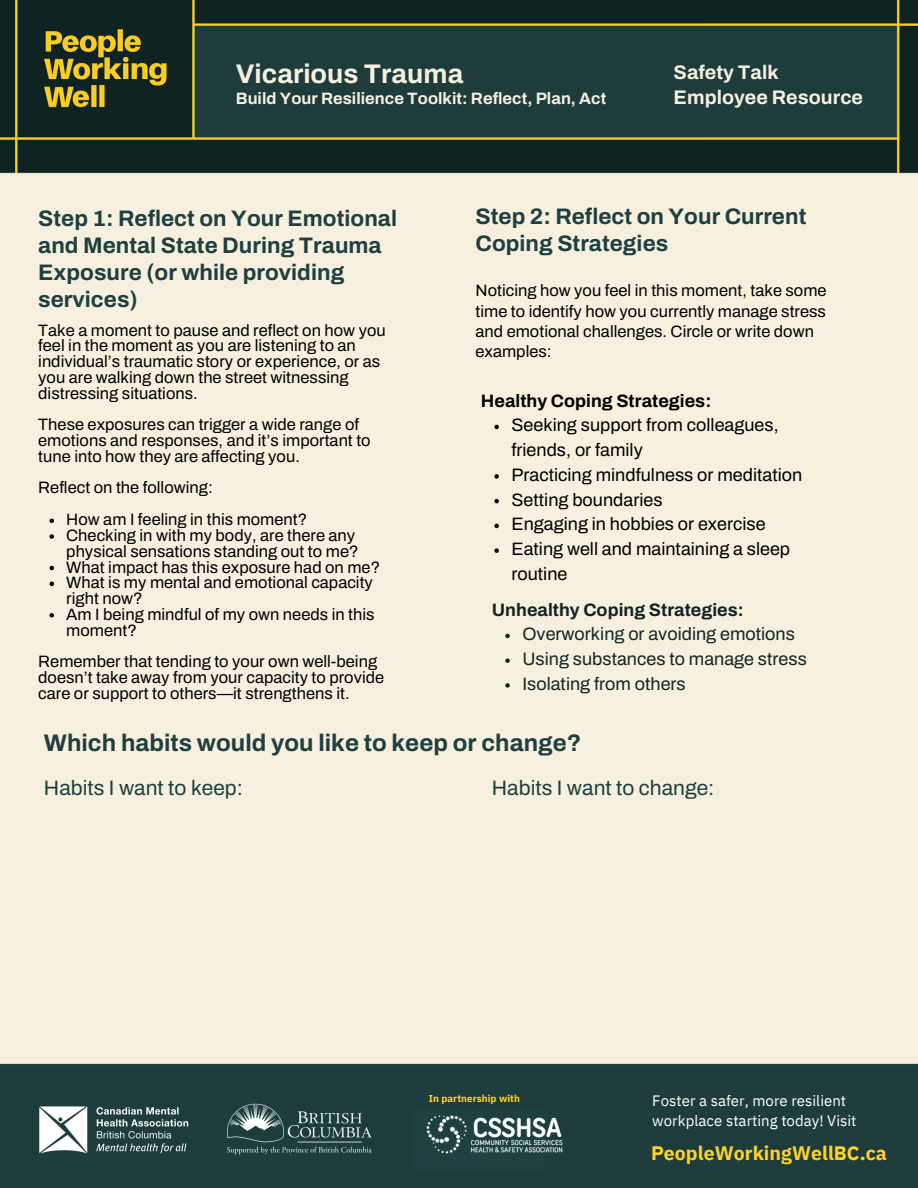
<style>
.page{position:relative;width:918px;height:1188px;background:#f8f0df}
.page>*{position:absolute;margin:0;border:0;box-sizing:border-box;transform-origin:0 0}
.t1{font:700 27px "Archivo";color:#f8f0df}
.t2{font:700 24px "Archivo";color:#1e4040}
.t3{font:700 22.5px/27px "Archivo";color:#1e4040}
.t4{font:21px "Archivo";color:#1e4040}
.t5{font:700 19.65px/25.8px "Archivo";color:#f8f0df}
.t6{font:700 19.5px "IBM Plex Sans";color:#fed227}
.t7{font:18px/24.8px "Archivo";color:#000}
.t8{font:18px "Archivo";color:#122525}
.t9{font:700 18px "Archivo";color:#122525}
.t10{font:700 18px "Archivo";color:#000}
.t11{font:16.5px/15.8px "Archivo";color:#000}
.t12{font:700 16.5px "Archivo";color:#f8f0df}
.t13{font:15px/20.2px "IBM Plex Sans";color:#fff}
.t14{font:700 9.9px "IBM Plex Sans";color:#fed227}
</style>
<div class="page">
<img style="left:0;top:0;width:918px;height:174px">
<div style="left:0;top:1064px;width:918px;height:124px;background:#1e3c3c"></div>
<svg style="left:50px;top:519px;width:4px;height:4px"></svg>
<svg style="left:50px;top:534px;width:4px;height:5px"></svg>
<svg style="left:50px;top:566px;width:4px;height:4px"></svg>
<svg style="left:50px;top:582px;width:4px;height:4px"></svg>
<svg style="left:50px;top:613px;width:4px;height:5px"></svg>
<svg style="left:494px;top:425px;width:5px;height:4px"></svg>
<svg style="left:494px;top:474px;width:5px;height:5px"></svg>
<svg style="left:494px;top:499px;width:5px;height:4px"></svg>
<svg style="left:494px;top:524px;width:5px;height:4px"></svg>
<svg style="left:494px;top:548px;width:5px;height:5px"></svg>
<svg style="left:505px;top:634px;width:5px;height:4px"></svg>
<svg style="left:505px;top:658px;width:5px;height:5px"></svg>
<svg style="left:505px;top:683px;width:5px;height:5px"></svg>
<img style="left:411px;top:1096px;width:168px;height:77px">
<h5 class="t1" style="left:236px;top:59px;width:229px">Vicarious Trauma</h5>
<h5 class="t12" style="left:236px;top:89px;width:372px">Build Your Resilience Toolkit: Reflect, Plan, Act</h5>
<h5 class="t5" style="left:674px;top:59px;width:191px">Safety Talk<br>Employee Resource</h5>
<h4 class="t3" style="left:38px;top:205px;width:360px">Step 1: Reflect on Your Emotional and Mental State During Trauma<br>Exposure (or while providing services)</h4>
<p class="t3" style="left:476px;top:203px;width:332px">Step 2: Reflect on Your Current<br>Coping Strategies</p>
<p class="t11" style="left:476px;top:281px;width:353px;line-height:20.2px">Noticing how you feel in this moment, take some time to identify how you currently manage stress and emotional challenges. Circle or write down examples:</p>
<h5 class="t11" style="left:38px;top:322px;width:349px">Take a moment to pause and reflect on how you feel in the moment as you are listening to an individual’s traumatic story or experience, or as you are walking down the street witnessing distressing situations.</h5>
<p class="t11" style="left:38px;top:417px;width:334px">These exposures can trigger a wide range of emotions and responses, and it’s important to tune into how they are affecting you.</p>
<p class="t11" style="left:38px;top:480px;width:176px">Reflect on the following:</p>
<p class="t11" style="left:66px;top:512px;width:243px">How am I feeling in this moment?</p>
<p class="t11" style="left:66px;top:528px;width:294px">Checking in with my body, are there any physical sensations standing out to me?</p>
<p class="t11" style="left:66px;top:559px;width:315px">What impact has this exposure had on me?</p>
<h5 class="t11" style="left:66px;top:575px;width:308px">What is my mental and emotional capacity right now?</h5>
<h1 class="t11" style="left:66px;top:606px;width:310px">Am I being mindful of my own needs in this moment?</h1>
<h5 class="t11" style="left:38px;top:654px;width:347px">Remember that tending to your own well-being doesn’t take away from your capacity to provide care or support to others—it strengthens it.</h5>
<p class="t10" style="left:481px;top:391px;width:232px">Healthy Coping Strategies:</p>
<p class="t7" style="left:511px;top:413px;width:269px">Seeking support from colleagues, friends, or family</p>
<p class="t7" style="left:511px;top:463px;width:292px">Practicing mindfulness or meditation</p>
<p class="t7" style="left:511px;top:487px;width:153px">Setting boundaries</p>
<h4 class="t7" style="left:511px;top:512px;width:256px">Engaging in hobbies or exercise</h4>
<p class="t7" style="left:511px;top:537px;width:280px">Eating well and maintaining a sleep routine</p>
<p class="t9" style="left:492px;top:600px;width:254px">Unhealthy Coping Strategies:</p>
<h1 class="t8" style="left:522px;top:625px;width:274px">Overworking or avoiding emotions</h1>
<h3 class="t8" style="left:522px;top:649px;width:286px">Using substances to manage stress</h3>
<h3 class="t8" style="left:522px;top:674px;width:165px">Isolating from others</h3>
<p class="t2" style="left:44px;top:730px;width:539px">Which habits would you like to keep or change?</p>
<p class="t4" style="left:44px;top:776px;width:201px">Habits I want to keep:</p>
<p class="t4" style="left:492px;top:776px;width:224px">Habits I want to change:</p>
<h2 class="t14" style="left:429px;top:1092px;width:93px">In partnership with</h2>
<h1 class="t13" style="left:652px;top:1090px;width:206px">Foster a safer, more resilient workplace starting today! Visit</h1>
<p class="t14" style="left:411px;top:1092px;width:93px">In partnership with</p>
<p class="t6" style="left:633px;top:1137px;width:237px">PeopleWorkingWellBC.ca</p>
<h4 class="t6" style="left:651px;top:1140px;width:237px">PeopleWorkingWellBC.ca</h4>
</div>
